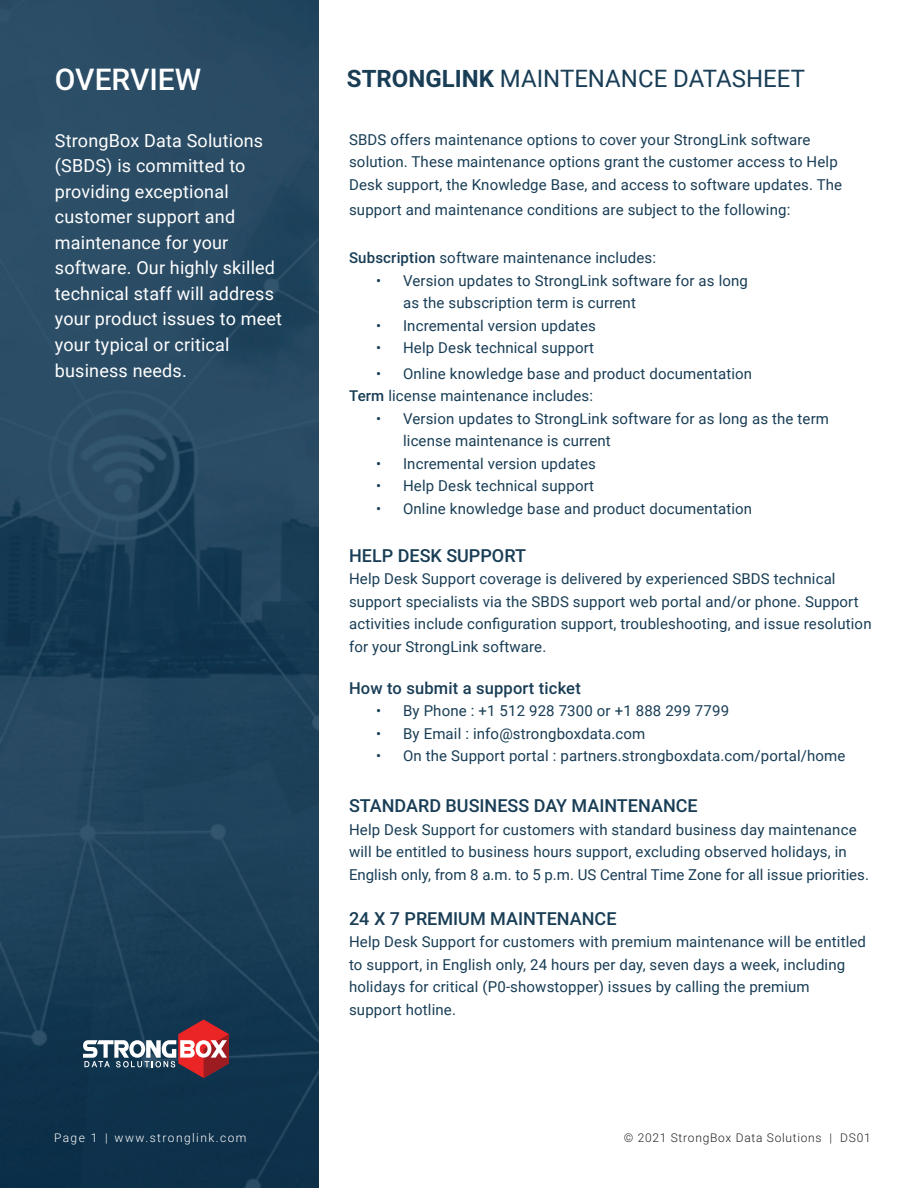
<style>
.page{position:relative;width:918px;height:1188px;background:#fff}
.page>*{position:absolute;margin:0;border:0;box-sizing:border-box;transform-origin:0 0}
.t1{font:500 30px "Roboto";color:#fff}
.t2{font:24px "Roboto";color:#183d55}
.t3{font:18px/25.5px "Roboto";letter-spacing:.01em;color:#fff}
.t4{font:500 18px "Roboto";color:#183d55}
.t5{font:500 16.5px "Roboto";letter-spacing:.01em;color:#183d55}
.t6{font:15px/22.5px "Roboto";letter-spacing:.01em;color:#183d55}
.t7{font:300 12px "Roboto";letter-spacing:.06em;color:#231f20}
.t8{font:300 12px "Roboto";letter-spacing:.12em;color:#fff}
.s1{font-weight:700}
.s2{font-weight:500}
</style>
<div class="page">
<img style="left:0;top:0;width:319px;height:1188px">
<svg style="left:83px;top:1020px;width:146px;height:58px;background:#675969"></svg>
<h1 class="t1" style="left:55px;top:59px;width:148px">OVERVIEW</h1>
<h2 class="t2" style="left:347px;top:62px;width:460px"><span class="s1">STRONGLINK</span> MAINTENANCE DATASHEET</h2>
<p class="t3" style="left:55px;top:127px;width:229px">StrongBox Data Solutions (SBDS) is committed to providing exceptional customer support and maintenance for your software. Our highly skilled technical staff will address your product issues to meet your typical or critical business needs.</p>
<p class="t6" style="left:349px;top:128px;width:495px">SBDS offers maintenance options to cover your StrongLink software solution. These maintenance options grant the customer access to Help<br>Desk support, the Knowledge Base, and access to software updates. The</p>
<p class="t6" style="left:349px;top:198px;width:443px">support and maintenance conditions are subject to the following:</p>
<p class="t6" style="left:349px;top:246px;width:308px"><span class="s2">Subscription</span> software maintenance includes:</p>
<p class="t6" style="left:403px;top:269px;width:346px;text-indent:-27px">• Version updates to StrongLink software for as long as the subscription term is current</p>
<p class="t6" style="left:376px;top:314px;width:221px">• Incremental version updates</p>
<p class="t6" style="left:376px;top:336px;width:220px">• Help Desk technical support</p>
<p class="t6" style="left:349px;top:362px;width:405px;text-indent:27px">• Online knowledge base and product documentation<br><span class="s2">Term</span> license maintenance includes:</p>
<p class="t6" style="left:403px;top:407px;width:427px;text-indent:-27px">• Version updates to StrongLink software for as long as the term license maintenance is current</p>
<p class="t6" style="left:376px;top:452px;width:221px">• Incremental version updates</p>
<p class="t6" style="left:376px;top:474px;width:220px">• Help Desk technical support</p>
<p class="t6" style="left:376px;top:497px;width:378px">• Online knowledge base and product documentation</p>
<p class="t4" style="left:349px;top:543px;width:179px">HELP DESK SUPPORT</p>
<p class="t6" style="left:349px;top:567px;width:524px">Help Desk Support coverage is delivered by experienced SBDS technical support specialists via the SBDS support web portal and/or phone. Support activities include configuration support, troubleshooting, and issue resolution for your StrongLink software.</p>
<p class="t5" style="left:349px;top:676px;width:233px">How to submit a support ticket</p>
<p class="t6" style="left:376px;top:699px;width:355px">• By Phone : +1 512 928 7300 or +1 888 299 7799</p>
<p class="t6" style="left:376px;top:722px;width:271px">• By Email : info@strongboxdata.com</p>
<p class="t6" style="left:376px;top:744px;width:471px">• On the Support portal : partners.strongboxdata.com/portal/home</p>
<p class="t4" style="left:349px;top:793px;width:350px">STANDARD BUSINESS DAY MAINTENANCE</p>
<p class="t6" style="left:349px;top:818px;width:521px">Help Desk Support for customers with standard business day maintenance will be entitled to business hours support, excluding observed holidays, in<br>English only, from 8 a.m. to 5 p.m. US Central Time Zone for all issue priorities.</p>
<p class="t4" style="left:349px;top:906px;width:269px">24 X 7 PREMIUM MAINTENANCE</p>
<p class="t6" style="left:349px;top:930px;width:519px">Help Desk Support for customers with premium maintenance will be entitled to support, in English only, 24 hours per day, seven days a week, including holidays for critical (P0-showstopper) issues by calling the premium support hotline.</p>
<p class="t8" style="left:54px;top:1129px;width:194px">Page 1 | www.stronglink.com</p>
<p class="t7" style="left:624px;top:1129px;width:248px">© 2021 StrongBox Data Solutions | DS01</p>
</div>
